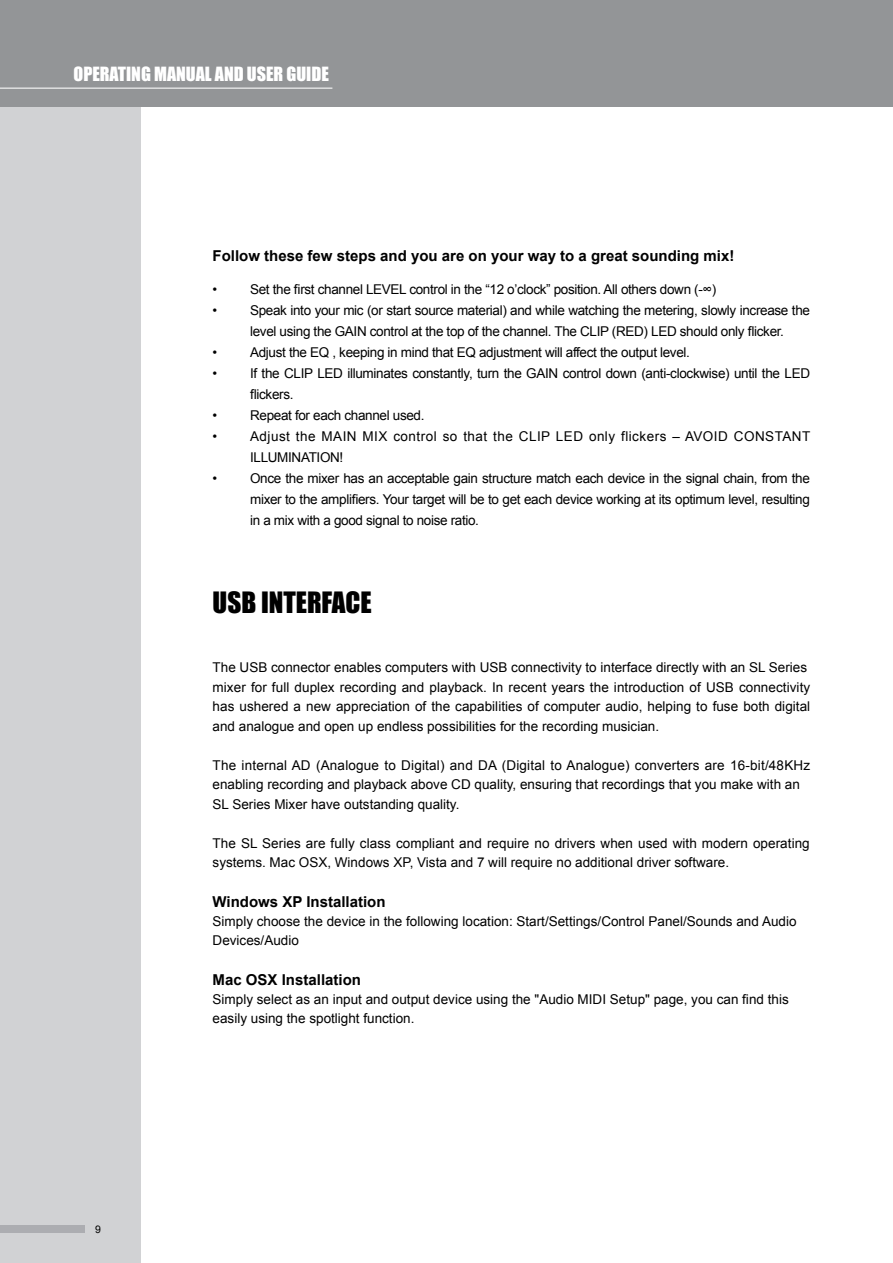
<style>
.page{position:relative;width:893px;height:1263px;background:#fff}
.page>*{position:absolute;margin:0;border:0;box-sizing:border-box;transform-origin:0 0}
.t1{font:27px "Impact";color:#000}
.t2{font:18px "Impact";color:#fff}
.t3{font:700 15px "Arial";color:#000}
.t4{font:13.5px/19.5px "Arial";color:#000}
.t5{font:13.5px/21px "Arial";letter-spacing:-.025em;color:#000}
.t6{font:13.5px/21px "Arial";letter-spacing:.035em;color:#000}
</style>
<div class="page">
<div style="left:0;top:0;width:140px;height:1263px;background:#d1d2d4"></div>
<div style="left:0;top:0;width:893px;height:107px;background:#939597"></div>
<hr style="left:0;top:88px;width:332px;height:1px;background:#fff">
<div style="left:0;top:1225px;width:85px;height:7px;background:#acadb1"></div>
<h2 class="t2" style="left:74px;top:60px;width:257px">OPERATING MANUAL AND USER GUIDE</h2>
<p class="t3" style="left:213px;top:245px;width:523px">Follow these few steps and you are on your way to a great sounding mix!</p>
<p class="t4" style="left:213px;top:280px;width:6px">•</p>
<p class="t5" style="left:250px;top:279px;width:468px">Set the first channel LEVEL control in the “12 o’clock” position. All others down (-∞)</p>
<p class="t4" style="left:213px;top:301px;width:6px">•</p>
<p class="t5" style="left:250px;top:300px;width:561px">Speak into your mic (or start source material) and while watching the metering, slowly increase the level using the GAIN control at the top of the channel. The CLIP (RED) LED should only flicker.</p>
<p class="t4" style="left:213px;top:343px;width:6px">•</p>
<p class="t5" style="left:250px;top:342px;width:441px">Adjust the EQ , keeping in mind that EQ adjustment will affect the output level.</p>
<p class="t4" style="left:213px;top:364px;width:6px">•</p>
<p class="t5" style="left:250px;top:363px;width:561px">If the CLIP LED illuminates constantly, turn the GAIN control down (anti-clockwise) until the LED flickers.</p>
<p class="t4" style="left:213px;top:406px;width:6px">•</p>
<p class="t5" style="left:250px;top:405px;width:176px">Repeat for each channel used.</p>
<p class="t4" style="left:213px;top:427px;width:6px">•</p>
<p class="t6" style="left:250px;top:426px;width:562px">Adjust the MAIN MIX control so that the CLIP LED only flickers – AVOID CONSTANT<br>ILLUMINATION!</p>
<p class="t4" style="left:213px;top:469px;width:6px">•</p>
<p class="t4" style="left:250px;top:468px;width:561px;line-height:21px;text-align:justify">Once the mixer has an acceptable gain structure match each device in the signal chain, from the mixer to the amplifiers. Your target will be to get each device working at its optimum level, resulting in a mix with a good signal to noise ratio.</p>
<h1 class="t1" style="left:213px;top:582px;width:161px">USB INTERFACE</h1>
<p class="t4" style="left:213px;top:658px;width:599px">The USB connector enables computers with USB connectivity to interface directly with an SL Series mixer for full duplex recording and playback. In recent years the introduction of USB connectivity has ushered a new appreciation of the capabilities of computer audio, helping to fuse both digital and analogue and open up endless possibilities for the recording musician.</p>
<p class="t4" style="left:213px;top:755px;width:599px">The internal AD (Analogue to Digital) and DA (Digital to Analogue) converters are 16-bit/48KHz enabling recording and playback above CD quality, ensuring that recordings that you make with an<br>SL Series Mixer have outstanding quality.</p>
<p class="t4" style="left:213px;top:833px;width:599px">The SL Series are fully class compliant and require no drivers when used with modern operating systems. Mac OSX, Windows XP, Vista and 7 will require no additional driver software.</p>
<p class="t3" style="left:213px;top:892px;width:174px">Windows XP Installation</p>
<p class="t4" style="left:213px;top:911px;width:585px">Simply choose the device in the following location: Start/Settings/Control Panel/Sounds and Audio<br>Devices/Audio</p>
<p class="t3" style="left:213px;top:970px;width:150px">Mac OSX Installation</p>
<p class="t4" style="left:213px;top:989px;width:578px">Simply select as an input and output device using the "Audio MIDI Setup" page, you can find this easily using the spotlight function.</p>
</div>
